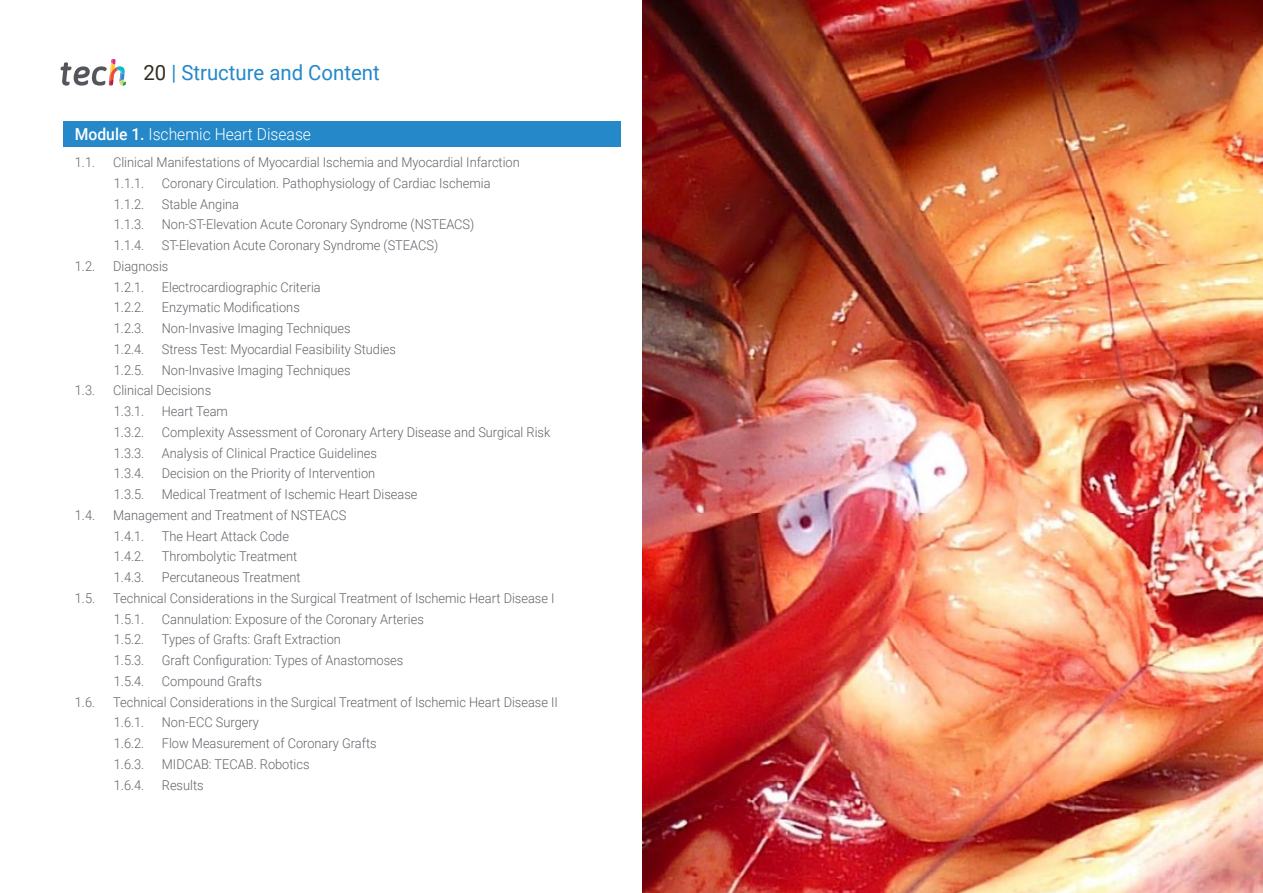
<style>
.page{position:relative;width:1263px;height:893px;background:#fff}
.page>*{position:absolute;margin:0;border:0;box-sizing:border-box;transform-origin:0 0}
.t1{font:21px "Roboto";color:#2488c9}
.t2{font:300 16.5px "Roboto";color:#fff;scale:.95 1}
.t3{font:300 13.5px/20.7px "Roboto";color:#61646a;scale:.95 1}
.s1{color:#312e20}
.s2{font-weight:500}
</style>
<div class="page">
<div style="left:64px;top:121px;width:557px;height:25px;background:#2488c9"></div>
<svg style="left:61px;top:59px;width:65px;height:27px"></svg>
<img style="left:642px;top:0;width:621px;height:893px">
<h1 class="t1" style="left:144px;top:57px;width:238px"><span class="s1">20</span> | Structure and Content</h1>
<p class="t2" style="left:75px;top:123px;width:250px"><span class="s2">Module 1.</span> Ischemic Heart Disease</p>
<p class="t3" style="left:75px;top:151px;width:23px">1.1.</p>
<p class="t3" style="left:113px;top:151px;width:430px">Clinical Manifestations of Myocardial Ischemia and Myocardial Infarction<br>1.1.1.</p>
<p class="t3" style="left:162px;top:172px;width:347px">Coronary Circulation. Pathophysiology of Cardiac Ischemia</p>
<p class="t3" style="left:114px;top:193px;width:34px">1.1.2.</p>
<p class="t3" style="left:162px;top:193px;width:83px">Stable Angina</p>
<p class="t3" style="left:114px;top:214px;width:34px">1.1.3.</p>
<p class="t3" style="left:162px;top:214px;width:330px">Non-ST-Elevation Acute Coronary Syndrome (NSTEACS)</p>
<p class="t3" style="left:114px;top:234px;width:34px">1.1.4.</p>
<p class="t3" style="left:162px;top:234px;width:292px">ST-Elevation Acute Coronary Syndrome (STEACS)</p>
<p class="t3" style="left:75px;top:255px;width:23px">1.2.</p>
<p class="t3" style="left:113px;top:255px;width:60px">Diagnosis<br>1.2.1.</p>
<p class="t3" style="left:162px;top:276px;width:169px">Electrocardiographic Criteria</p>
<p class="t3" style="left:114px;top:297px;width:34px">1.2.2.</p>
<p class="t3" style="left:162px;top:297px;width:147px">Enzymatic Modifications</p>
<p class="t3" style="left:114px;top:317px;width:34px">1.2.3.</p>
<p class="t3" style="left:162px;top:317px;width:200px">Non-Invasive Imaging Techniques</p>
<p class="t3" style="left:114px;top:338px;width:34px">1.2.4.</p>
<p class="t3" style="left:162px;top:338px;width:248px">Stress Test: Myocardial Feasibility Studies</p>
<p class="t3" style="left:114px;top:359px;width:34px">1.2.5.</p>
<p class="t3" style="left:162px;top:359px;width:200px">Non-Invasive Imaging Techniques</p>
<p class="t3" style="left:75px;top:380px;width:23px">1.3.</p>
<p class="t3" style="left:113px;top:380px;width:105px">Clinical Decisions<br>1.3.1.</p>
<p class="t3" style="left:162px;top:400px;width:71px">Heart Team</p>
<p class="t3" style="left:114px;top:421px;width:34px">1.3.2.</p>
<p class="t3" style="left:162px;top:421px;width:410px">Complexity Assessment of Coronary Artery Disease and Surgical Risk</p>
<p class="t3" style="left:114px;top:442px;width:34px">1.3.3.</p>
<p class="t3" style="left:162px;top:442px;width:228px">Analysis of Clinical Practice Guidelines</p>
<p class="t3" style="left:114px;top:463px;width:34px">1.3.4.</p>
<p class="t3" style="left:162px;top:463px;width:226px">Decision on the Priority of Intervention</p>
<p class="t3" style="left:114px;top:483px;width:34px">1.3.5.</p>
<p class="t3" style="left:162px;top:483px;width:271px">Medical Treatment of Ischemic Heart Disease</p>
<p class="t3" style="left:75px;top:504px;width:23px">1.4.</p>
<p class="t3" style="left:113px;top:504px;width:247px">Management and Treatment of NSTEACS<br>1.4.1.</p>
<p class="t3" style="left:162px;top:525px;width:135px">The Heart Attack Code</p>
<p class="t3" style="left:114px;top:546px;width:34px">1.4.2.</p>
<p class="t3" style="left:162px;top:546px;width:144px">Thrombolytic Treatment</p>
<p class="t3" style="left:114px;top:566px;width:34px">1.4.3.</p>
<p class="t3" style="left:162px;top:566px;width:148px">Percutaneous Treatment</p>
<p class="t3" style="left:75px;top:587px;width:23px">1.5.</p>
<p class="t3" style="left:113px;top:587px;width:466px">Technical Considerations in the Surgical Treatment of Ischemic Heart Disease I<br>1.5.1.</p>
<p class="t3" style="left:162px;top:608px;width:277px">Cannulation: Exposure of the Coronary Arteries</p>
<p class="t3" style="left:114px;top:629px;width:34px">1.5.2.</p>
<p class="t3" style="left:162px;top:629px;width:190px">Types of Grafts: Graft Extraction</p>
<p class="t3" style="left:114px;top:649px;width:34px">1.5.3.</p>
<p class="t3" style="left:162px;top:649px;width:256px">Graft Configuration: Types of Anastomoses</p>
<p class="t3" style="left:114px;top:670px;width:34px">1.5.4.</p>
<p class="t3" style="left:162px;top:670px;width:107px">Compound Grafts</p>
<p class="t3" style="left:75px;top:691px;width:23px">1.6.</p>
<p class="t3" style="left:113px;top:691px;width:470px">Technical Considerations in the Surgical Treatment of Ischemic Heart Disease II<br>1.6.1.</p>
<p class="t3" style="left:162px;top:712px;width:104px">Non-ECC Surgery</p>
<p class="t3" style="left:114px;top:732px;width:34px">1.6.2.</p>
<p class="t3" style="left:162px;top:732px;width:228px">Flow Measurement of Coronary Grafts</p>
<p class="t3" style="left:114px;top:753px;width:34px">1.6.3.</p>
<p class="t3" style="left:162px;top:753px;width:157px">MIDCAB: TECAB. Robotics</p>
<p class="t3" style="left:114px;top:774px;width:34px">1.6.4.</p>
<p class="t3" style="left:162px;top:774px;width:45px">Results</p>
</div>
